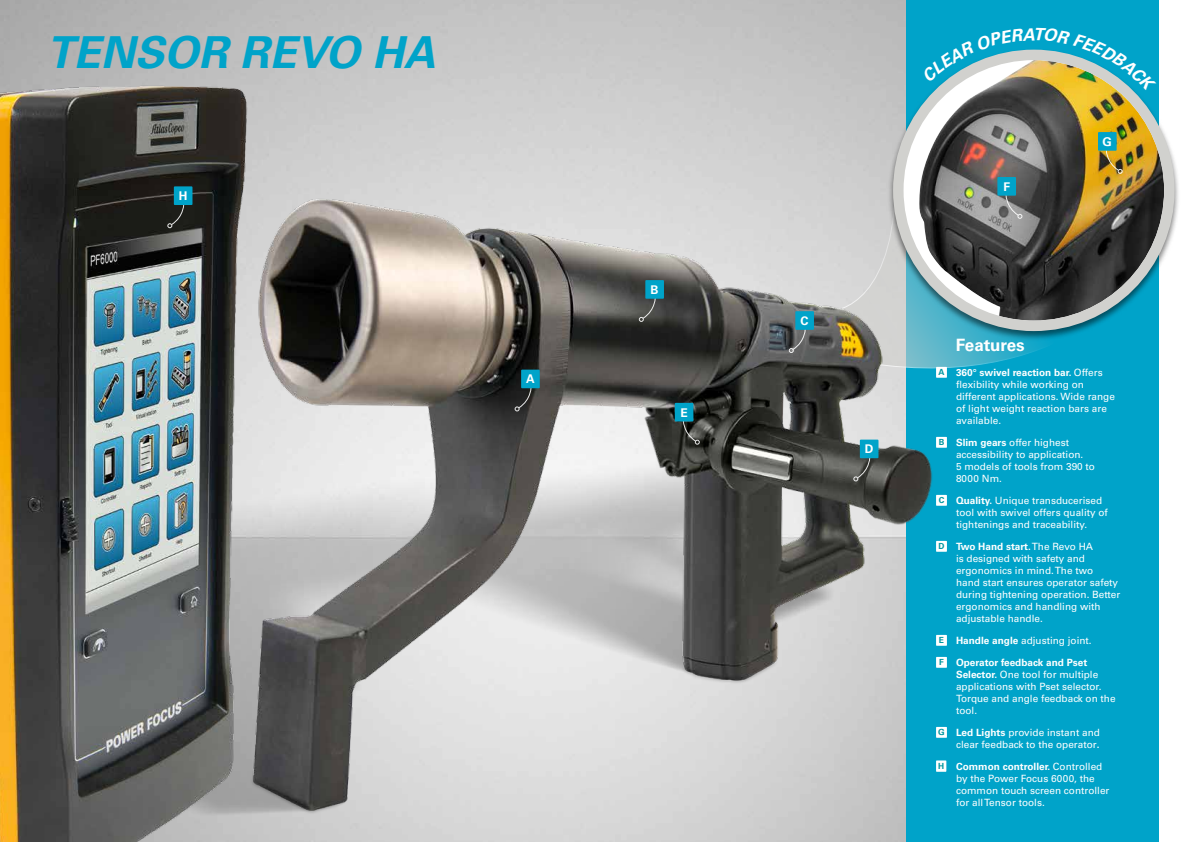
<style>
.page{position:relative;width:1191px;height:842px;background:#fff}
.page>*{position:absolute;margin:0;border:0;box-sizing:border-box;transform-origin:0 0}
.t1{font:italic 700 44px "Univers LT Std";color:#00a3c9}
.t2{font:700 17px "Univers LT Std";color:#fff}
.t3{font:700 12px "Univers LT Std";color:#fff}
.t4{font:10px/12px "Univers LT Std";color:#fff}
.s1{font-weight:700;font-size:8.4px;color:#0097a0}
.s2{font-weight:700}
</style>
<div class="page">
<div style="left:906px;top:0;width:252px;height:842px;background:#00a3c9"></div>
<img style="left:0;top:41px;width:362px;height:801px">
<svg style="left:827px;top:162px;width:219px;height:206px"></svg>
<div style="left:887px;top:48px;width:293px;height:293px;background:#000;opacity:.52"></div>
<img style="left:918px;top:60px;width:246px;height:261px">
<div style="left:893px;top:50px;width:281px;height:281px;border:10px solid #d1d1ce;border-radius:50%"></div>
<svg style="left:167px;top:201px;width:18px;height:27px"></svg>
<div style="left:174px;top:186px;width:18px;height:19px;background:#00a3c9"></div>
<svg style="left:1005px;top:192px;width:17px;height:27px"></svg>
<div style="left:997px;top:177px;width:19px;height:19px;background:#00a3c9"></div>
<svg style="left:1105px;top:147px;width:17px;height:27px"></svg>
<div style="left:1098px;top:132px;width:18px;height:19px;background:#00a3c9"></div>
<img style="left:217px;top:190px;width:719px;height:630px">
<svg style="left:514px;top:385px;width:18px;height:26px"></svg>
<div style="left:521px;top:370px;width:19px;height:18px;background:#00a3c9"></div>
<svg style="left:639px;top:295px;width:17px;height:27px"></svg>
<div style="left:645px;top:280px;width:19px;height:19px;background:#00a3c9"></div>
<svg style="left:789px;top:326px;width:17px;height:27px"></svg>
<div style="left:795px;top:311px;width:19px;height:19px;background:#00a3c9"></div>
<svg style="left:853px;top:455px;width:18px;height:26px"></svg>
<div style="left:860px;top:440px;width:18px;height:18px;background:#00a3c9"></div>
<svg style="left:682px;top:418px;width:18px;height:27px"></svg>
<div style="left:675px;top:403px;width:18px;height:18px;background:#00a3c9"></div>
<div style="left:936px;top:367px;width:11px;height:11px;background:#fff"></div>
<div style="left:936px;top:437px;width:11px;height:11px;background:#fff"></div>
<div style="left:936px;top:495px;width:11px;height:11px;background:#fff"></div>
<div style="left:936px;top:541px;width:11px;height:11px;background:#fff"></div>
<div style="left:936px;top:635px;width:11px;height:11px;background:#fff"></div>
<div style="left:936px;top:657px;width:11px;height:11px;background:#fff"></div>
<div style="left:936px;top:727px;width:11px;height:11px;background:#fff"></div>
<div style="left:936px;top:760px;width:10px;height:12px;background:#fff"></div>
<svg style="left:921px;top:48px;width:235px;height:44px"></svg>
<h1 class="t1" style="left:47px;top:27px;width:390px">TENSOR REVO HA</h1>
<p class="t3" style="left:179px;top:189px;width:10px">H</p>
<p class="t3" style="left:526px;top:372px;width:10px">A</p>
<p class="t3" style="left:650px;top:282px;width:10px">B</p>
<p class="t3" style="left:680px;top:405px;width:9px">E</p>
<p class="t3" style="left:800px;top:314px;width:10px">C</p>
<p class="t3" style="left:865px;top:442px;width:10px">D</p>
<p class="t3" style="left:1003px;top:179px;width:8px">F</p>
<h2 class="t2" style="left:955px;top:335px;width:70px">Features</h2>
<p class="t3" style="left:1102px;top:134px;width:11px">G</p>
<p class="t4" style="left:956px;top:366px;width:160px;text-indent:-18px"><span class="s1">A</span> <span class="s2">360</span>° <span class="s2">swivel reaction bar.</span> Offers flexibility while working on different applications. Wide range of light weight reaction bars are available.</p>
<p class="t4" style="left:956px;top:436px;width:140px;text-indent:-17px"><span class="s1">B</span> <span class="s2">Slim gears</span> offer highest accessibility to application.<br>5 models of tools from 390 to<br>8000 Nm.</p>
<p class="t4" style="left:956px;top:494px;width:153px;text-indent:-17px"><span class="s1">C</span> <span class="s2">Quality.</span> Unique transducerised tool with swivel offers quality of tightenings and traceability.</p>
<p class="t4" style="left:956px;top:540px;width:166px;text-indent:-18px"><span class="s1">D</span> <span class="s2">Two Hand start.</span> The Revo HA<br>is designed with safety and ergonomics in mind. The two<br>hand start ensures operator safety during tightening operation. Better ergonomics and handling with adjustable handle.</p>
<p class="t4" style="left:939px;top:634px;width:154px"><span class="s1">E</span> <span class="s2">Handle angle</span> adjusting joint.</p>
<p class="t4" style="left:956px;top:656px;width:161px;text-indent:-17px"><span class="s1">F</span> <span class="s2">Operator feedback and Pset<br>Selector.</span> One tool for multiple applications with Pset selector.<br>Torque and angle feedback on the tool.</p>
<p class="t4" style="left:938px;top:726px;width:163px;text-align:right"><span class="s1">G</span> <span class="s2">Led Lights</span> provide instant and clear feedback to the operator<span class="s2">.</span></p>
<p class="t4" style="left:956px;top:760px;width:155px;text-indent:-18px"><span class="s1">H</span> <span class="s2">Common controller.</span> Controlled by the Power Focus 6000, the common touch screen controller for all Tensor tools.</p>
</div>
